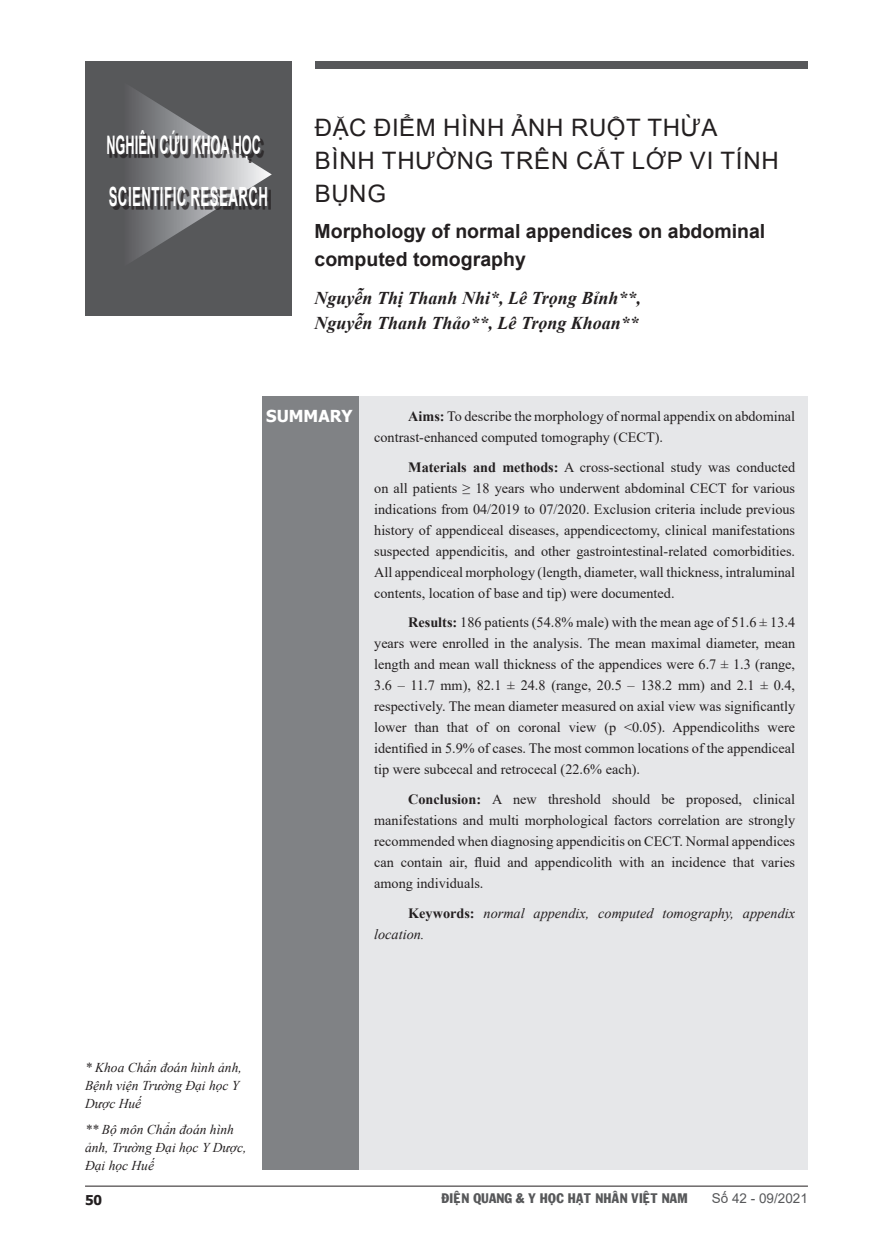
<style>
.page{position:relative;width:893px;height:1255px;background:#fff}
.page>*{position:absolute;margin:0;border:0;box-sizing:border-box;transform-origin:0 0}
.t1{font:700 26.4px "Arial";letter-spacing:.035em;color:#fff;scale:.5 1}
.t2{font:700 25.5px "Arial";color:#fff;scale:.5 1}
.t3{font:24px/33px "Arial";letter-spacing:.035em;color:#231f20}
.t4{font:700 19.5px/27px "Arial";color:#231f20}
.t5{font:italic 700 18px "Times New Roman";color:#231f20}
.t6{font:700 16.5px "Tahoma";color:#fff}
.t7{font:14.25px/21px "Times New Roman";color:#231f20;text-align:justify}
.t8{font:italic 14.25px/21px "Times New Roman";color:#231f20}
.chuthichtacgia{font:italic 13.5px/18px "Times New Roman";color:#231f20}
.t9{font:13.5px "VNI Franko";color:#57585a}
.t10{font:13.5px "Arial";color:#57585a}
.t11{font:700 13.5px "Tahoma";color:#231f20}
.s1{font-weight:700}
.s2{font-weight:700;font-style:normal}
</style>
<div class="page">
<div style="left:85px;top:61px;width:207px;height:254px;background:#57585a"></div>
<svg style="left:132px;top:88px;width:140px;height:173px"></svg>
<div style="left:109px;top:133px;width:155px;height:30px;background:#231f20;opacity:.75"></div>
<div style="left:111px;top:189px;width:160px;height:21px;background:#231f20;opacity:.75"></div>
<div style="left:316px;top:61px;width:492px;height:7px;background:#57585a"></div>
<div style="left:263px;top:396px;width:545px;height:774px;background:#e6e7e9"></div>
<div style="left:262px;top:396px;width:96px;height:774px;background:#808285"></div>
<hr style="left:85px;top:1185px;width:723px;height:1px;background:#231f20">
<p class="t2" style="left:106px;top:127px;width:311px">NGHIÊN CỨU KHOA HỌC</p>
<p class="t1" style="left:109px;top:178px;width:320px">SCIENTIFIC RESEARCH</p>
<p class="t3" style="left:315px;top:111px;width:404px">ĐẶC ĐIỂM HÌNH ẢNH RUỘT THỪA</p>
<p class="t3" style="left:315px;top:144px;width:465px">BÌNH THƯỜNG TRÊN CẮT LỚP VI TÍNH<br>BỤNG</p>
<p class="t4" style="left:315px;top:218px;width:452px">Morphology of normal appendices on abdominal computed tomography</p>
<p class="t5" style="left:315px;top:285px;width:328px">Nguyễn Thị Thanh Nhi*, Lê Trọng Bỉnh**,</p>
<p class="t5" style="left:315px;top:311px;width:326px">Nguyễn Thanh Thảo**, Lê Trọng Khoan**</p>
<p class="t6" style="left:266px;top:405px;width:88px">SUMMARY</p>
<p class="t7" style="left:374px;top:405px;width:422px;text-indent:34px"><span class="s1">Aims:</span> To describe the morphology of normal appendix on abdominal contrast-enhanced computed tomography (CECT).</p>
<p class="t7" style="left:374px;top:456px;width:422px;text-indent:34px"><span class="s1">Materials and methods:</span> A cross-sectional study was conducted on all patients ≥ 18 years who underwent abdominal CECT for various indications from 04/2019 to 07/2020. Exclusion criteria include previous history of appendiceal diseases, appendicectomy, clinical manifestations suspected appendicitis, and other gastrointestinal-related comorbidities.<br>All appendiceal morphology (length, diameter, wall thickness, intraluminal contents, location of base and tip) were documented.</p>
<p class="t7" style="left:374px;top:611px;width:422px;text-indent:34px"><span class="s1">Results:</span> 186 patients (54.8% male) with the mean age of 51.6 ± 13.4 years were enrolled in the analysis. The mean maximal diameter, mean length and mean wall thickness of the appendices were 6.7 ± 1.3 (range, 3.6 – 11.7 mm), 82.1 ± 24.8 (range, 20.5 – 138.2 mm) and 2.1 ± 0.4, respectively. The mean diameter measured on axial view was significantly lower than that of on coronal view (p &lt;0.05). Appendicoliths were identified in 5.9% of cases. The most common locations of the appendiceal tip were subcecal and retrocecal (22.6% each).</p>
<p class="t7" style="left:374px;top:788px;width:422px;text-indent:34px"><span class="s1">Conclusion:</span> A new threshold should be proposed, clinical manifestations and multi morphological factors correlation are strongly recommended when diagnosing appendicitis on CECT. Normal appendices can contain air, fluid and appendicolith with an incidence that varies among individuals.</p>
<p class="t8" style="left:374px;top:901px;width:422px;text-indent:34px"><span class="s2">Keywords:</span> normal appendix, computed tomography, appendix location.</p>
<p class="chuthichtacgia" style="left:85px;top:1057px;width:158px">* Khoa Chẩn đoán hình ảnh,<br>Bệnh viện Trường Đại học Y<br>Dược Huế</p>
<p class="chuthichtacgia" style="left:85px;top:1120px;width:163px">** Bộ môn Chẩn đoán hình ảnh, Trường Đại học Y Dược,<br>Đại học Huế</p>
<p class="t11" style="left:85px;top:1190px;width:19px">50</p>
<p class="t9" style="left:441px;top:1187px;width:248px">ÑIEÄN QUANG &amp; Y HOÏC HAÏT NHAÂN VIEÄT NAM</p>
<p class="t10" style="left:712px;top:1188px;width:98px">Số 42 - 09/2021</p>
</div>
